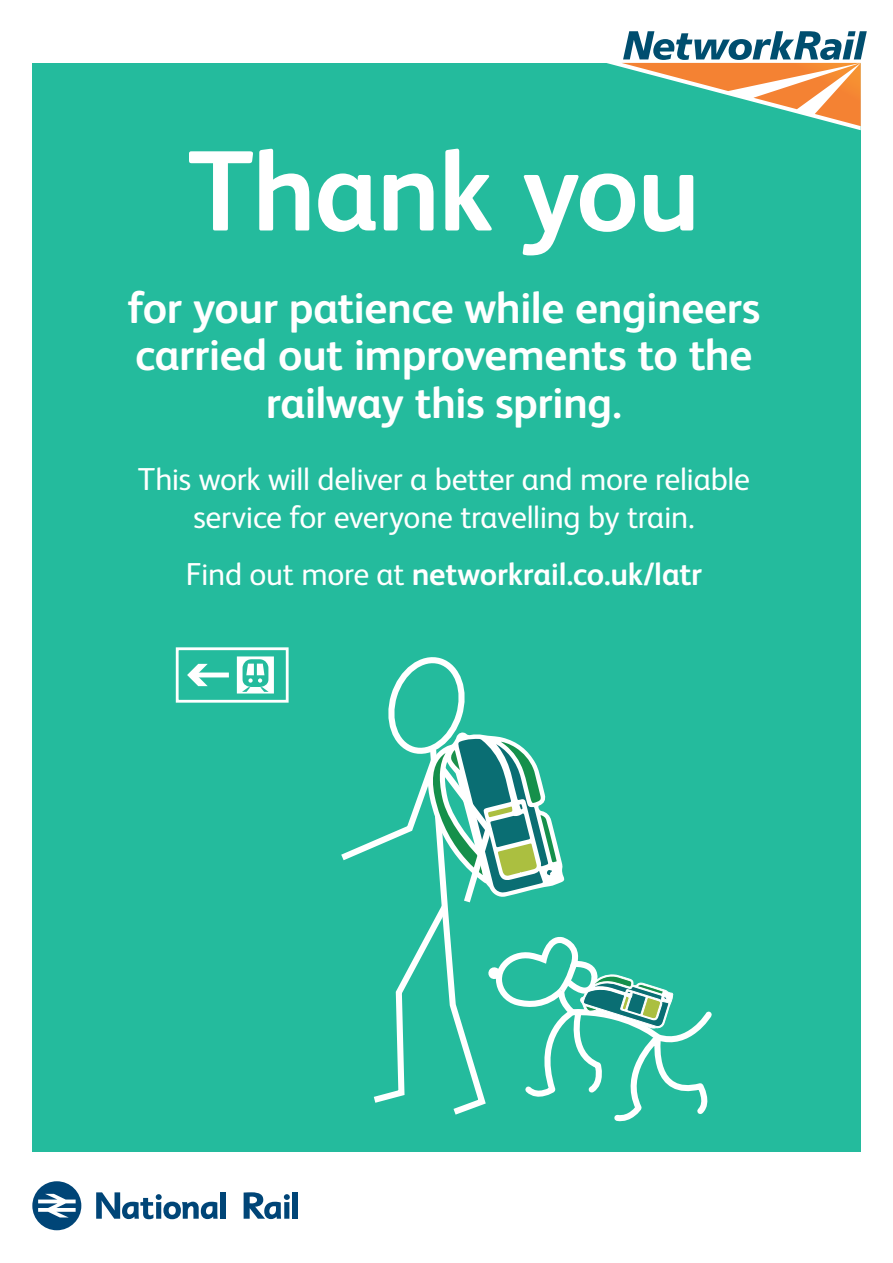
<style>
.page{position:relative;width:893px;height:1263px;background:#fff}
.page>*{position:absolute;margin:0;border:0;box-sizing:border-box;transform-origin:0 0}
.t1{font:700 114.45px "Network Rail Sans";letter-spacing:-.02em;color:#fff}
.t2{font:700 44.47px/47.6px "Network Rail Sans";letter-spacing:-.015em;color:#fff;text-align:center}
.t3{font:31.8px/37.6px "Network Rail Sans";letter-spacing:-.01em;color:#fff;text-align:center}
.t4{font:700 31.8px "Network Rail Sans";letter-spacing:-.01em;color:#fff}
.s1{font-weight:400}
</style>
<div class="page">
<div style="left:32px;top:63px;width:829px;height:1088px;background:#24bb9d"></div>
<svg style="left:607px;top:31px;width:260px;height:99px"></svg>
<svg style="left:32px;top:1181px;width:49px;height:49px"></svg>
<svg style="left:96px;top:1192px;width:122px;height:27px"></svg>
<div style="left:220px;top:1192px;width:6px;height:27px;background:#004577"></div>
<svg style="left:244px;top:1192px;width:46px;height:27px"></svg>
<div style="left:293px;top:1192px;width:5px;height:27px;background:#004577"></div>
<svg style="left:341px;top:657px;width:371px;height:465px"></svg>
<div style="left:176px;top:647px;width:113px;height:56px;border:3px solid #fff"></div>
<svg style="left:187px;top:664px;width:21px;height:22px"></svg>
<div style="left:196px;top:672px;width:33px;height:5px;background:#fff"></div>
<svg style="left:237px;top:656px;width:37px;height:37px"></svg>
<h1 class="t1" style="left:188px;top:113px;width:514px">Thank you</h1>
<h2 class="t2" style="left:128px;top:282px;width:634px">for your patience while engineers carried out improvements to the railway this spring.</h2>
<p class="t3" style="left:138px;top:459px;width:614px">This work will deliver a better and more reliable service for everyone travelling by train.</p>
<p class="t4" style="left:186px;top:552px;width:518px"><span class="s1">Find out more at</span> networkrail.co.uk/latr</p>
</div>
